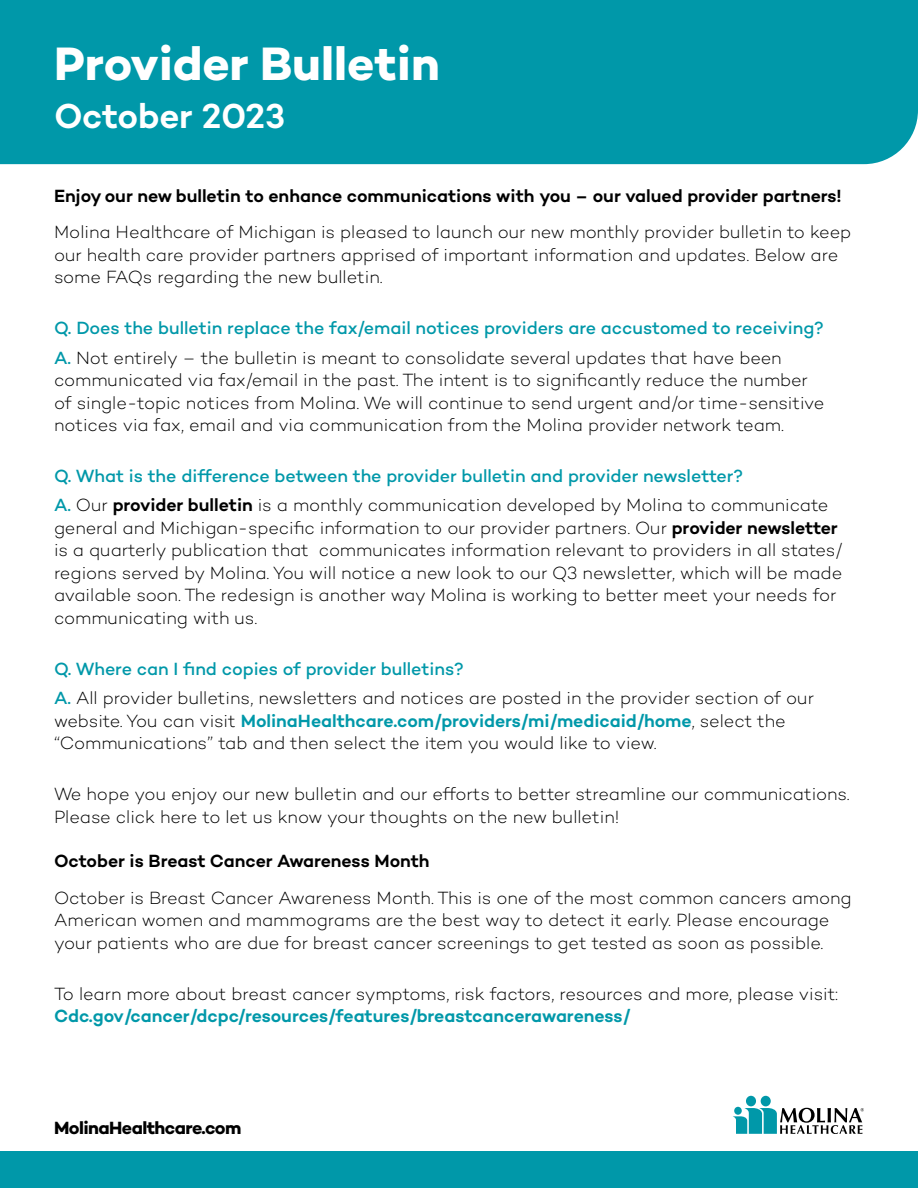
<style>
.page{position:relative;width:918px;height:1188px;background:#fff}
.page>*{position:absolute;margin:0;border:0;box-sizing:border-box;transform-origin:0 0}
.t1{font:700 47.7px "Campton";color:#fff}
.t2{font:600 35.4px "Campton";letter-spacing:-.01em;color:#fff}
.t3{font:300 18px/22.5px "Campton";letter-spacing:-.005em;color:#000}
.t4{font:500 18px/29.2px "Campton";letter-spacing:-.005em;color:#0098a9}
.t5{font:600 18px "Campton";color:#000}
.t6{font:600 18px "Campton";letter-spacing:-.005em;color:#0098a9}
.t7{font:700 18px "Campton";letter-spacing:-.03em;color:#000}
.s1{font-weight:300;color:#000}
.s2{font-weight:600;color:#000}
.s3{font-weight:600}
.s4{font-weight:500;color:#0098a9}
.s5{font-weight:600;color:#0098a9}
</style>
<div class="page">
<div style="left:0;top:0;width:918px;height:164px;background:#0098a9"></div>
<div style="left:0;top:1151px;width:918px;height:37px;background:#0098a9"></div>
<div style="left:761px;top:1096px;width:10px;height:10px;background:#0098a9;border-radius:50%"></div>
<div style="left:746px;top:1096px;width:10px;height:10px;background:#0098a9;border-radius:50%"></div>
<svg style="left:733px;top:1108px;width:131px;height:26px"></svg>
<div style="left:734px;top:1107px;width:8px;height:8px;background:#0098a9;border-radius:50%"></div>
<h1 class="t1" style="left:54px;top:33px;width:387px">Provider Bulletin</h1>
<h2 class="t2" style="left:54px;top:94px;width:233px">October 2023</h2>
<p class="t5" style="left:54px;top:184px;width:789px">Enjoy our new bulletin to enhance communications with you – our valued provider partners!</p>
<p class="t3" style="left:54px;top:221px;width:799px">Molina Healthcare of Michigan is pleased to launch our new monthly provider bulletin to keep our health care provider partners apprised of important information and updates. Below are some FAQs regarding the new bulletin.</p>
<p class="t4" style="left:54px;top:313px;width:771px">Q. Does the bulletin replace the fax/email notices providers are accustomed to receiving?<br>A. <span class="s1">Not entirely – the bulletin is meant to consolidate several updates that have been</span></p>
<p class="t3" style="left:54px;top:368px;width:772px">communicated via fax/email in the past. The intent is to significantly reduce the number of single-topic notices from Molina. We will continue to send urgent and/or time-sensitive notices via fax, email and via communication from the Molina provider network team.</p>
<p class="t4" style="left:54px;top:461px;width:776px">Q. What is the difference between the provider bulletin and provider newsletter?<br>A. <span class="s1">Our</span> <span class="s2">provider bulletin</span> <span class="s1">is a monthly communication developed by Molina to communicate</span></p>
<p class="t3" style="left:54px;top:516px;width:790px">general and Michigan-specific information to our provider partners. Our <span class="s3">provider newsletter </span>is a quarterly publication that communicates information relevant to providers in all states/ regions served by Molina. You will notice a new look to our Q3 newsletter, which will be made available soon. The redesign is another way Molina is working to better meet your needs for communicating with us.</p>
<p class="t3" style="left:54px;top:654px;width:761px;line-height:29.2px"><span class="s4">Q. Where can I find copies of provider bulletins?<br>A.</span> All provider bulletins, newsletters and notices are posted in the provider section of our</p>
<p class="t3" style="left:54px;top:709px;width:733px">website. You can visit <span class="s5">MolinaHealthcare.com/providers/mi/medicaid/home</span>, select the “Communications” tab and then select the item you would like to view.</p>
<p class="t3" style="left:54px;top:782px;width:797px">We hope you enjoy our new bulletin and our efforts to better streamline our communications.<br>Please click here to let us know your thoughts on the new bulletin!</p>
<p class="t5" style="left:54px;top:850px;width:377px">October is Breast Cancer Awareness Month</p>
<p class="t3" style="left:54px;top:886px;width:799px">October is Breast Cancer Awareness Month. This is one of the most common cancers among<br>American women and mammograms are the best way to detect it early. Please encourage your patients who are due for breast cancer screenings to get tested as soon as possible.</p>
<p class="t3" style="left:54px;top:982px;width:786px">To learn more about breast cancer symptoms, risk factors, resources and more, please visit:</p>
<p class="t6" style="left:54px;top:1004px;width:577px">Cdc.gov/cancer/dcpc/resources/features/breastcancerawareness/</p>
<p class="t7" style="left:54px;top:1116px;width:189px">MolinaHealthcare.com</p>
</div>
